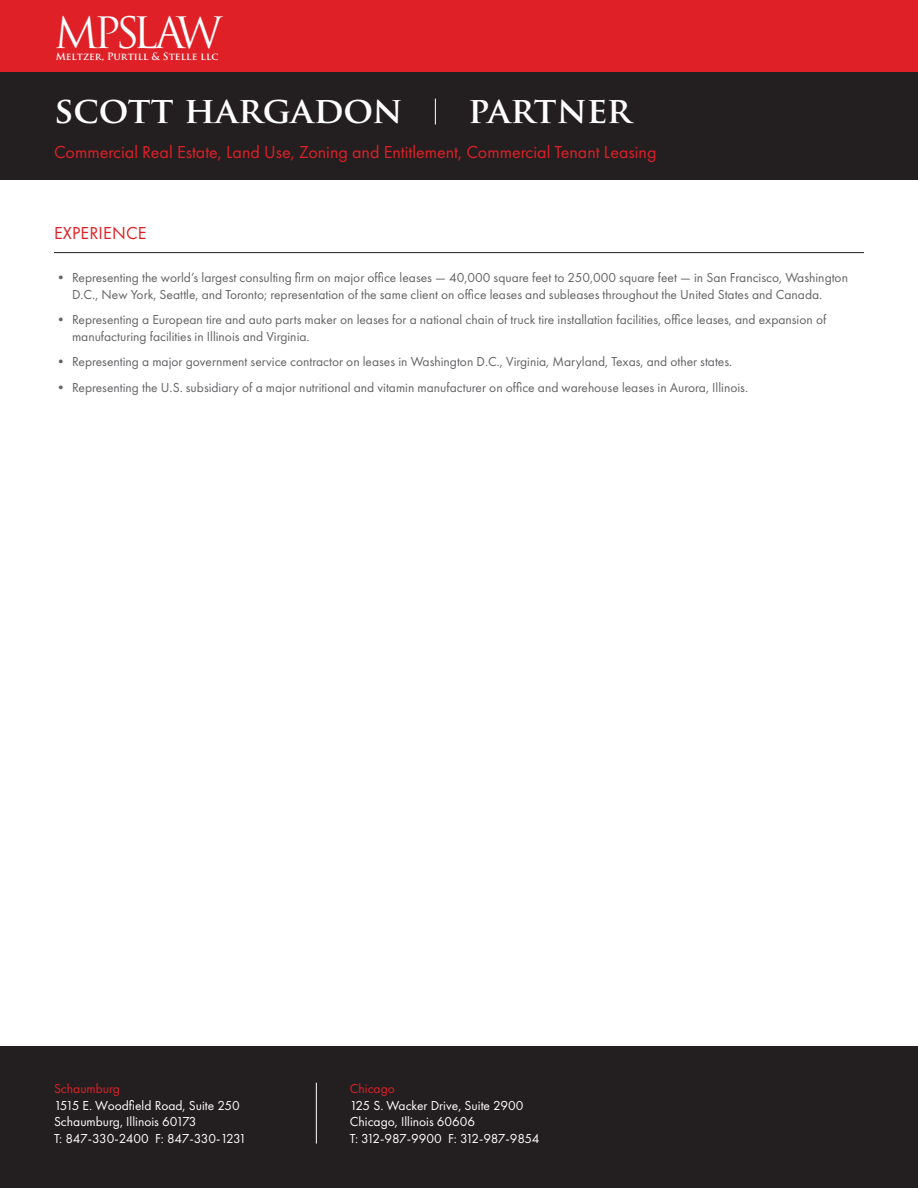
<style>
.page{position:relative;width:918px;height:1188px;background:#fff}
.page>*{position:absolute;margin:0;border:0;box-sizing:border-box;transform-origin:0 0}
.t1{font:42.15px "Trajan Pro";letter-spacing:-.115em;color:#fff}
.t2{font:700 36px "Trajan Pro";color:#fff}
.t3{font:18px "Futura PT";color:#df2027}
.t4{font:13.5px/16.5px "Futura PT";color:#636366;text-align:center}
.t5{font:13.5px "Futura PT";color:#fff}
.t6{font:13.5px "Futura PT";letter-spacing:-.025em;color:#fff}
.t7{font:13.5px "Futura PT";letter-spacing:-.03em;color:#fff}
.t8{font:13.5px "Futura PT";color:#df2027}
.t9{font:700 9.75px "Trajan Pro";color:#fff}
</style>
<div class="page">
<div style="left:0;top:0;width:918px;height:72px;background:#df2027"></div>
<div style="left:0;top:72px;width:918px;height:108px;background:#231f20"></div>
<div style="left:0;top:1047px;width:918px;height:141px;background:#231f20"></div>
<hr style="left:54px;top:252px;width:810px;height:1px;background:#231f20">
<svg style="left:435px;top:99px;width:1px;height:25px"></svg>
<hr style="left:316px;top:1083px;width:1px;height:61px;background:#fff">
<p class="t1" style="left:54px;top:6px;width:132px">MPSLA</p>
<p class="t9" style="left:56px;top:51px;width:164px">Meltzer, Purtill &amp; Stelle llc</p>
<p class="t1" style="left:176px;top:6px;width:48px">W</p>
<p class="t2" style="left:54px;top:88px;width:350px">scott hargadon</p>
<p class="t2" style="left:468px;top:88px;width:165px">partner</p>
<p class="t3" style="left:54px;top:141px;width:604px">Commercial Real Estate, Land Use, Zoning and Entitlement, Commercial Tenant Leasing</p>
<p class="t3" style="left:54px;top:222px;width:94px">EXPERIENCE</p>
<p class="t4" style="left:54px;top:269px;width:796px">• Representing the world’s largest consulting firm on major office leases — 40,000 square feet to 250,000 square feet — in San Francisco, Washington<br>D.C., New York, Seattle, and Toronto; representation of the same client on office leases and subleases throughout the United States and Canada.</p>
<p class="t4" style="left:72px;top:311px;width:756px;text-align:left;text-indent:-18px">• Representing a European tire and auto parts maker on leases for a national chain of truck tire installation facilities, office leases, and expansion of manufacturing facilities in Illinois and Virginia.</p>
<p class="t4" style="left:54px;top:353px;width:680px">• Representing a major government service contractor on leases in Washington D.C., Virginia, Maryland, Texas, and other states.</p>
<p class="t4" style="left:54px;top:379px;width:696px">• Representing the U.S. subsidiary of a major nutritional and vitamin manufacturer on office and warehouse leases in Aurora, Illinois.</p>
<p class="t8" style="left:54px;top:1080px;width:68px">Schaumburg</p>
<p class="t5" style="left:54px;top:1097px;width:187px">1515 E. Woodfield Road, Suite 250</p>
<p class="t5" style="left:54px;top:1113px;width:144px">Schaumburg, Illinois 60173</p>
<p class="t6" style="left:54px;top:1130px;width:194px">T: 847-330-2400 F: 847-330-1231</p>
<p class="t8" style="left:350px;top:1080px;width:47px">Chicago</p>
<p class="t5" style="left:350px;top:1097px;width:175px">125 S. Wacker Drive, Suite 2900</p>
<p class="t5" style="left:350px;top:1113px;width:127px">Chicago, Illinois 60606</p>
<p class="t7" style="left:350px;top:1130px;width:191px">T: 312-987-9900 F: 312-987-9854</p>
</div>
